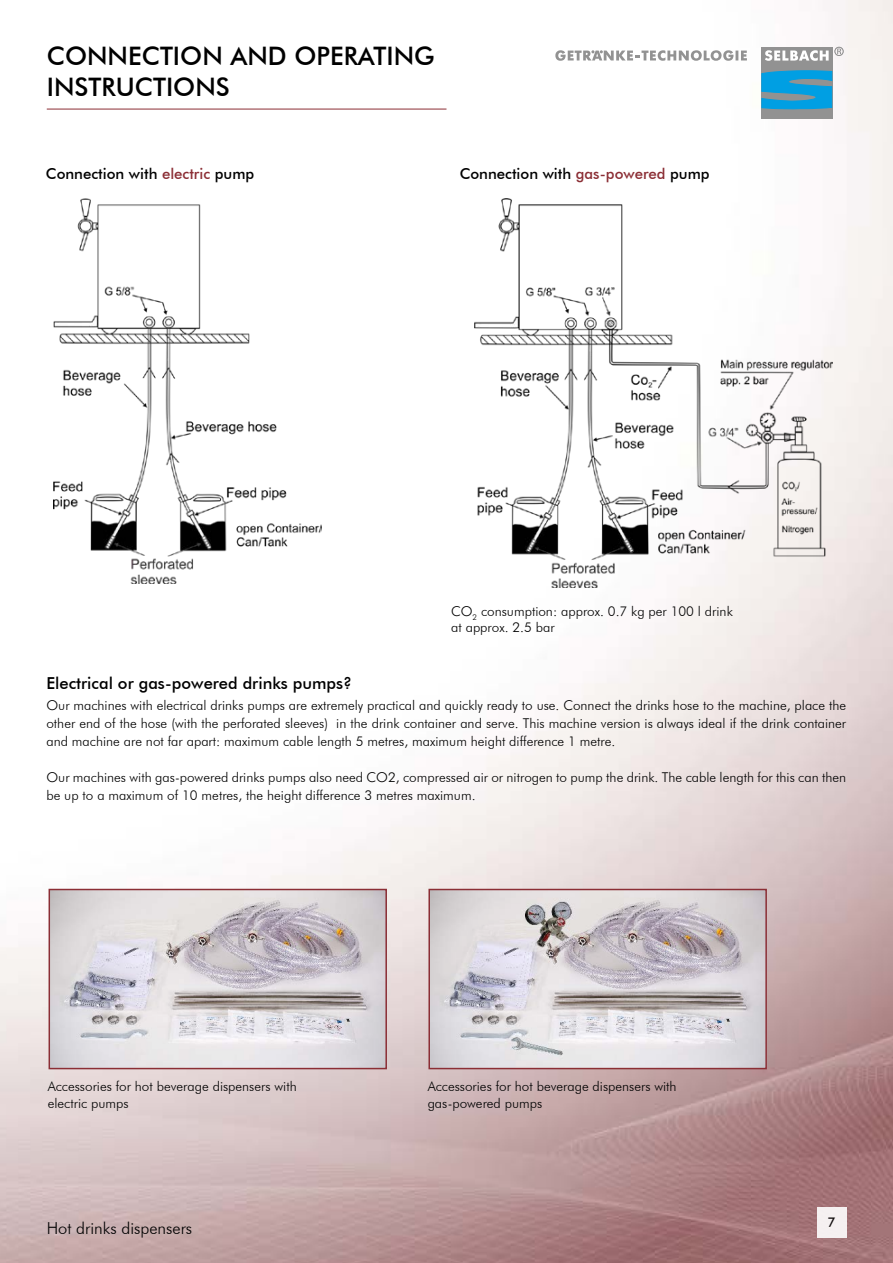
<style>
.page{position:relative;width:893px;height:1263px;background:#fff}
.page>*{position:absolute;margin:0;border:0;box-sizing:border-box;transform-origin:0 0}
.t1{font:500 25.5px/30.6px "Futura BT";color:#000}
.t2{font:500 16.5px "Futura BT";color:#000}
.t3{font:300 16.5px "Futura BT";color:#000}
.t4{font:500 15px "Futura BT";color:#000}
.t5{font:300 13.5px/18px "Futura BT";color:#000}
.t6{font:500 13.5px "Futura BT";color:#000}
.s1{color:#8b2e35}
</style>
<div class="page">
<img style="left:0;top:0;width:893px;height:1263px">
<svg style="left:555px;top:50px;width:192px;height:11px"></svg>
<div style="left:761px;top:47px;width:72px;height:72px;background:#929292"></div>
<svg style="left:761px;top:70px;width:71px;height:39px"></svg>
<svg style="left:765px;top:50px;width:64px;height:11px"></svg>
<svg style="left:835px;top:47px;width:8px;height:9px"></svg>
<div style="left:834px;top:47px;width:9px;height:9px;border:1px solid #929292;border-radius:50%"></div>
<div style="left:817px;top:1207px;width:29px;height:30px;background:#f5f0f1"></div>
<img style="left:52px;top:892px;width:332px;height:174px">
<div style="left:49px;top:889px;width:338px;height:180px;border:2px solid #8b2e35"></div>
<img style="left:431px;top:892px;width:333px;height:174px">
<div style="left:428px;top:889px;width:339px;height:180px;border:2px solid #8b2e35"></div>
<hr style="left:47px;top:109px;width:399px;height:1px;background:#8b2e35">
<img style="left:53px;top:199px;width:269px;height:384px">
<img style="left:474px;top:199px;width:358px;height:388px">
<h1 class="t1" style="left:47px;top:41px;width:389px">CONNECTION AND OPERATING<br>INSTRUCTIONS</h1>
<p class="t4" style="left:46px;top:165px;width:210px">Connection with <span class="s1">electric</span> pump</p>
<p class="t4" style="left:460px;top:165px;width:251px">Connection with <span class="s1">gas-powered</span> pump</p>
<p class="t5" style="left:451px;top:603px;width:283px;line-height:16.2px">CO<sub>2</sub> consumption: approx. 0.7 kg per 100 l drink at approx. 2.5 bar</p>
<p class="t2" style="left:46px;top:673px;width:307px">Electrical or gas-powered drinks pumps?</p>
<p class="t5" style="left:46px;top:696px;width:801px;text-align:justify">Our machines with electrical drinks pumps are extremely practical and quickly ready to use. Connect the drinks hose to the machine, place the other end of the hose (with the perforated sleeves) in the drink container and serve. This machine version is always ideal if the drink container and machine are not far apart: maximum cable length 5 metres, maximum height difference 1 metre.</p>
<p class="t5" style="left:46px;top:768px;width:801px">Our machines with gas-powered drinks pumps also need CO2, compressed air or nitrogen to pump the drink. The cable length for this can then be up to a maximum of 10 metres, the height difference 3 metres maximum.</p>
<p class="t5" style="left:48px;top:1078px;width:250px;line-height:16.5px">Accessories for hot beverage dispensers with electric pumps</p>
<p class="t5" style="left:428px;top:1078px;width:250px;line-height:16.5px">Accessories for hot beverage dispensers with gas-powered pumps</p>
<p class="t3" style="left:47px;top:1218px;width:147px">Hot drinks dispensers</p>
<p class="t6" style="left:828px;top:1214px;width:10px">7</p>
</div>
